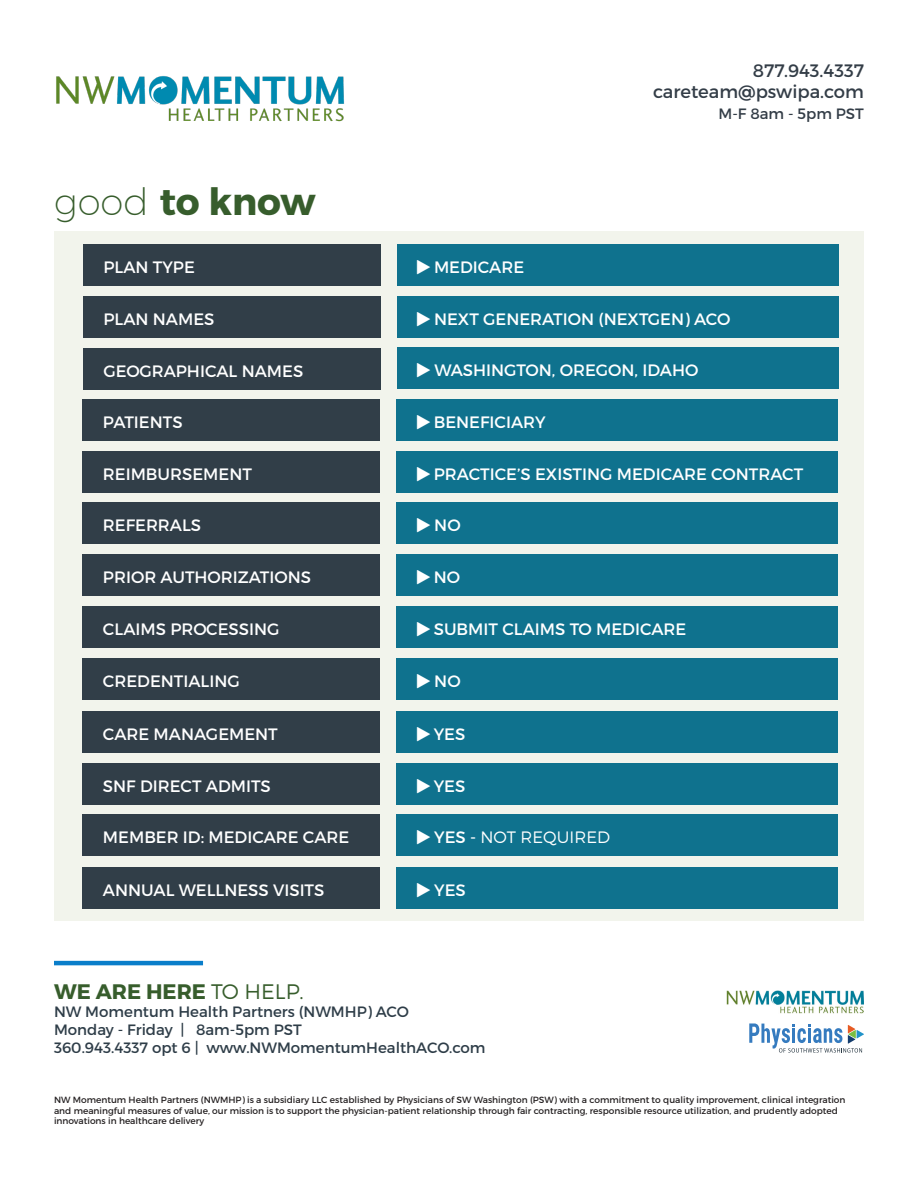
<style>
.page{position:relative;width:918px;height:1188px;background:#fff}
.page>*{position:absolute;margin:0;border:0;box-sizing:border-box;transform-origin:0 0}
.t1{font:700 37.5px "Montserrat";color:#375d2c}
.t2{font:700 21px "Montserrat";color:#375d2c}
.t3{font:18px/21px "Montserrat";color:#333d47;text-align:right}
.t4{font:16.5px "Montserrat";color:#fff}
.t5{font:300 16.5px "Montserrat";color:#fff}
.t6{font:15px "Montserrat";color:#2e3d48}
.t7{font:15px "Montserrat";color:#333d47}
.t8{font:9px/10.8px "Montserrat";color:#231f20}
.s1{font-weight:200}
.s2{font-weight:400}
.s3{font-weight:300}
</style>
<div class="page">
<hr style="left:54px;top:961px;width:149px;height:4px;background:#0a7eca">
<img style="left:727px;top:991px;width:137px;height:22px">
<svg style="left:749px;top:1023px;width:115px;height:30px"></svg>
<img style="left:56px;top:76px;width:289px;height:46px">
<div style="left:54px;top:231px;width:810px;height:690px;background:#f2f4ec"></div>
<div style="left:397px;top:244px;width:441px;height:42px;background:#0f728e"></div>
<div style="left:397px;top:296px;width:441px;height:42px;background:#0f728e"></div>
<div style="left:397px;top:348px;width:441px;height:41px;background:#0f728e"></div>
<div style="left:83px;top:244px;width:297px;height:42px;background:#313e48"></div>
<div style="left:83px;top:296px;width:297px;height:42px;background:#313e48"></div>
<div style="left:83px;top:348px;width:297px;height:41px;background:#313e48"></div>
<div style="left:397px;top:399px;width:441px;height:41px;background:#0f728e"></div>
<div style="left:397px;top:451px;width:441px;height:41px;background:#0f728e"></div>
<div style="left:397px;top:502px;width:441px;height:42px;background:#0f728e"></div>
<div style="left:83px;top:399px;width:297px;height:42px;background:#313e48"></div>
<div style="left:83px;top:451px;width:297px;height:42px;background:#313e48"></div>
<div style="left:83px;top:502px;width:297px;height:42px;background:#313e48"></div>
<div style="left:397px;top:554px;width:441px;height:42px;background:#0f728e"></div>
<div style="left:397px;top:606px;width:441px;height:42px;background:#0f728e"></div>
<div style="left:397px;top:658px;width:441px;height:41px;background:#0f728e"></div>
<div style="left:83px;top:555px;width:297px;height:41px;background:#313e48"></div>
<div style="left:83px;top:607px;width:297px;height:41px;background:#313e48"></div>
<div style="left:83px;top:658px;width:297px;height:42px;background:#313e48"></div>
<div style="left:397px;top:711px;width:441px;height:41px;background:#0f728e"></div>
<div style="left:397px;top:763px;width:441px;height:41px;background:#0f728e"></div>
<div style="left:397px;top:814px;width:441px;height:42px;background:#0f728e"></div>
<div style="left:83px;top:711px;width:297px;height:42px;background:#313e48"></div>
<div style="left:83px;top:763px;width:297px;height:42px;background:#313e48"></div>
<div style="left:83px;top:815px;width:297px;height:41px;background:#313e48"></div>
<div style="left:397px;top:867px;width:441px;height:42px;background:#0f728e"></div>
<div style="left:83px;top:867px;width:297px;height:42px;background:#313e48"></div>
<p class="t3" style="left:653px;top:60px;width:212px">877.943.4337 careteam@pswipa.com</p>
<p class="t7" style="left:719px;top:105px;width:147px">M-F 8am - 5pm PST</p>
<p class="t1" style="left:54px;top:179px;width:263px"><span class="s1">good</span> to know</p>
<p class="t4" style="left:103px;top:257px;width:93px">PLAN TYPE</p>
<p class="t4" style="left:103px;top:309px;width:113px">PLAN NAMES</p>
<p class="t4" style="left:103px;top:361px;width:201px">GEOGRAPHICAL NAMES</p>
<p class="t4" style="left:434px;top:257px;width:92px">MEDICARE</p>
<p class="t4" style="left:434px;top:309px;width:298px">NEXT GENERATION (NEXTGEN) ACO</p>
<p class="t4" style="left:435px;top:360px;width:265px">WASHINGTON, OREGON, IDAHO</p>
<p class="t4" style="left:103px;top:412px;width:81px">PATIENTS</p>
<p class="t4" style="left:434px;top:412px;width:113px">BENEFICIARY</p>
<p class="t4" style="left:103px;top:464px;width:150px">REIMBURSEMENT</p>
<p class="t4" style="left:103px;top:515px;width:100px">REFERRALS</p>
<p class="t4" style="left:434px;top:464px;width:371px">PRACTICE’S EXISTING MEDICARE CONTRACT</p>
<p class="t4" style="left:434px;top:515px;width:28px">NO</p>
<p class="t4" style="left:103px;top:567px;width:210px">PRIOR AUTHORIZATIONS</p>
<p class="t4" style="left:434px;top:567px;width:28px">NO</p>
<p class="t4" style="left:103px;top:619px;width:178px">CLAIMS PROCESSING</p>
<p class="t4" style="left:103px;top:671px;width:138px">CREDENTIALING</p>
<p class="t4" style="left:434px;top:619px;width:254px">SUBMIT CLAIMS TO MEDICARE</p>
<p class="t4" style="left:434px;top:671px;width:28px">NO</p>
<p class="t4" style="left:103px;top:724px;width:176px">CARE MANAGEMENT</p>
<p class="t4" style="left:434px;top:724px;width:33px">YES</p>
<p class="t4" style="left:103px;top:776px;width:169px">SNF DIRECT ADMITS</p>
<p class="t4" style="left:103px;top:827px;width:248px">MEMBER ID: MEDICARE CARE</p>
<p class="t4" style="left:434px;top:776px;width:33px">YES</p>
<p class="t5" style="left:434px;top:827px;width:177px"><span class="s2">YES -</span> NOT REQUIRED</p>
<p class="t4" style="left:103px;top:880px;width:223px">ANNUAL WELLNESS VISITS</p>
<p class="t4" style="left:434px;top:880px;width:33px">YES</p>
<p class="t2" style="left:54px;top:978px;width:251px">WE ARE HERE <span class="s3">TO HELP.</span></p>
<p class="t6" style="left:54px;top:1002px;width:357px">NW Momentum Health Partners (NWMHP) ACO</p>
<p class="t6" style="left:54px;top:1020px;width:249px">Monday - Friday | 8am-5pm PST</p>
<p class="t6" style="left:54px;top:1038px;width:433px">360.943.4337 opt 6 | www.NWMomentumHealthACO.com</p>
<p class="t8" style="left:54px;top:1094px;width:793px">NW Momentum Health Partners (NWMHP) is a subsidiary LLC established by Physicians of SW Washington (PSW) with a commitment to quality improvement, clinical integration and meaningful measures of value, our mission is to support the physician-patient relationship through fair contracting, responsible resource utilization, and prudently adopted innovations in healthcare delivery</p>
</div>
